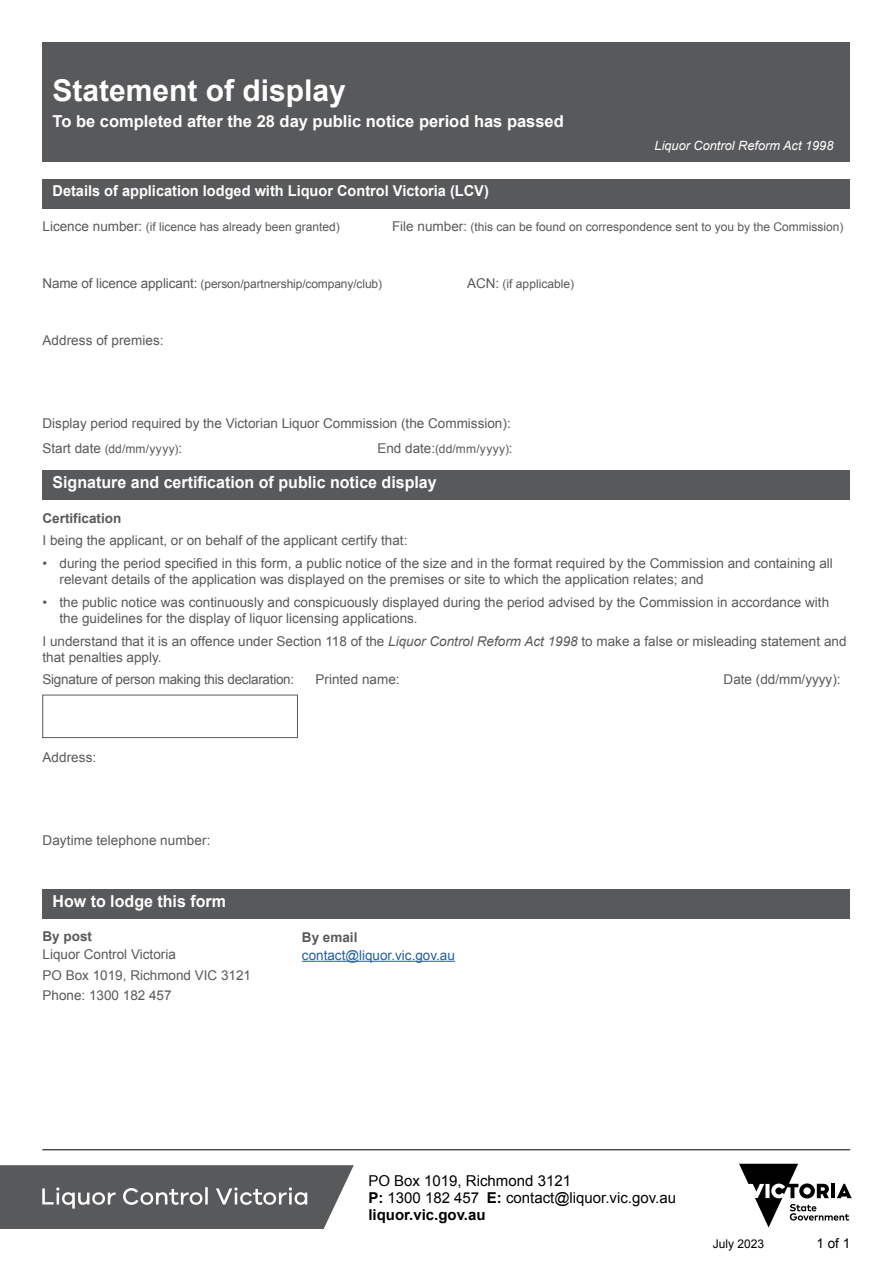
<style>
.page{position:relative;width:893px;height:1263px;background:#fff}
.page>*{position:absolute;margin:0;border:0;box-sizing:border-box;transform-origin:0 0}
.t1{font:700 30px "Arial";color:#fff}
.t2{font:700 16.5px "Arial";color:#fff}
.t3{font:15px/17.2px "Arial";color:#000}
.t4{font:700 15px "Arial";color:#fff}
.t5{font:13.5px/16.2px "Arial";color:#58595b}
.t6{font:13.5px "Arial";letter-spacing:-.02em;color:#58595b}
.t7{font:700 13.5px "Arial";color:#58595b}
.t8{font:13.5px "Arial";color:#215e9e}
.t9{font:13.5px "Arial";color:#000}
.t10{font:italic 12.75px "Arial";color:#fff}
.t11{font:12px "Arial";color:#58595b}
.t12{font:12px "Arial";color:#000}
.s1{font-size:13.5px}
.s2{font-style:italic}
.s3{font-weight:700}
</style>
<div class="page">
<svg style="left:739px;top:1164px;width:113px;height:63px"></svg>
<hr style="left:42px;top:1149px;width:808px;height:1px;background:#000">
<svg style="left:0;top:1165px;width:354px;height:64px;background:#696a6c"></svg>
<div style="left:43px;top:43px;width:807px;height:119px;background:#58595b"></div>
<div style="left:43px;top:179px;width:807px;height:29px;background:#58595b"></div>
<div style="left:43px;top:470px;width:807px;height:30px;background:#58595b"></div>
<div style="left:43px;top:695px;width:255px;height:43px;background:#fff;border:1px solid #58595b"></div>
<div style="left:43px;top:889px;width:807px;height:29px;background:#58595b"></div>
<hr style="left:302px;top:961px;width:153px;height:1px;background:#215e9e">
<h1 class="t1" style="left:53px;top:71px;width:295px">Statement of display</h1>
<p class="t2" style="left:53px;top:110px;width:513px">To be completed after the 28 day public notice period has passed</p>
<p class="t10" style="left:655px;top:137px;width:180px">Liquor Control Reform Act 1998</p>
<p class="t4" style="left:53px;top:181px;width:438px">Details of application lodged with Liquor Control Victoria (LCV)</p>
<p class="t11" style="left:43px;top:219px;width:299px"><span class="s1">Licence number:</span> (if licence has already been granted)</p>
<p class="t11" style="left:392px;top:219px;width:453px"><span class="s1">File number:</span> (this can be found on correspondence sent to you by the Commission)</p>
<p class="t11" style="left:43px;top:276px;width:341px"><span class="s1">Name of licence applicant:</span> (person/partnership/company/club)</p>
<p class="t11" style="left:467px;top:276px;width:108px"><span class="s1">ACN:</span> (if applicable)</p>
<p class="t5" style="left:43px;top:333px;width:123px">Address of premies:</p>
<p class="t5" style="left:43px;top:415px;width:470px">Display period required by the Victorian Liquor Commission (the Commission):</p>
<p class="t11" style="left:43px;top:441px;width:141px"><span class="s1">Start date</span> (dd/mm/yyyy)<span class="s1">:</span></p>
<p class="t11" style="left:377px;top:441px;width:137px"><span class="s1">End date:</span>(dd/mm/yyyy)<span class="s1">:</span></p>
<p class="t2" style="left:53px;top:472px;width:386px">Signature and certification of public notice display</p>
<p class="t7" style="left:43px;top:509px;width:80px">Certification</p>
<p class="t5" style="left:43px;top:533px;width:366px">I being the applicant, or on behalf of the applicant certify that:</p>
<p class="t5" style="left:60px;top:555px;width:775px;text-indent:-17px">• during the period specified in this form, a public notice of the size and in the format required by the Commission and containing all relevant details of the application was displayed on the premises or site to which the application relates; and</p>
<p class="t5" style="left:60px;top:594px;width:771px;text-indent:-17px">• the public notice was continuously and conspicuously displayed during the period advised by the Commission in accordance with the guidelines for the display of liquor licensing applications.</p>
<p class="t5" style="left:43px;top:633px;width:805px">I understand that it is an offence under Section 118 of the <span class="s2">Liquor Control Reform Act 1998</span> to make a false or misleading statement and that penalties apply.</p>
<p class="t6" style="left:43px;top:671px;width:253px">Signature of person making this declaration:</p>
<p class="t5" style="left:316px;top:672px;width:86px">Printed name:</p>
<p class="t5" style="left:724px;top:672px;width:119px">Date (dd/mm/yyyy):</p>
<p class="t5" style="left:43px;top:749px;width:55px">Address:</p>
<p class="t5" style="left:43px;top:832px;width:169px">Daytime telephone number:</p>
<p class="t2" style="left:53px;top:890px;width:175px">How to lodge this form</p>
<p class="t7" style="left:43px;top:927px;width:51px">By post</p>
<p class="t5" style="left:43px;top:944px;width:210px;line-height:20.4px">Liquor Control Victoria<br>PO Box 1019, Richmond VIC 3121<br>Phone: 1300 182 457</p>
<p class="t7" style="left:302px;top:928px;width:57px">By email</p>
<p class="t8" style="left:302px;top:946px;width:155px">contact@liquor.vic.gov.au</p>
<p class="t3" style="left:368px;top:1172px;width:309px">PO Box 1019, Richmond 3121<br><span class="s3">P:</span> 1300 182 457 <span class="s3">E:</span> contact@liquor.vic.gov.au <span class="s3">liquor.vic.gov.au</span></p>
<p class="t12" style="left:713px;top:1236px;width:53px">July 2023</p>
<p class="t9" style="left:816px;top:1234px;width:35px">1 of 1</p>
</div>
